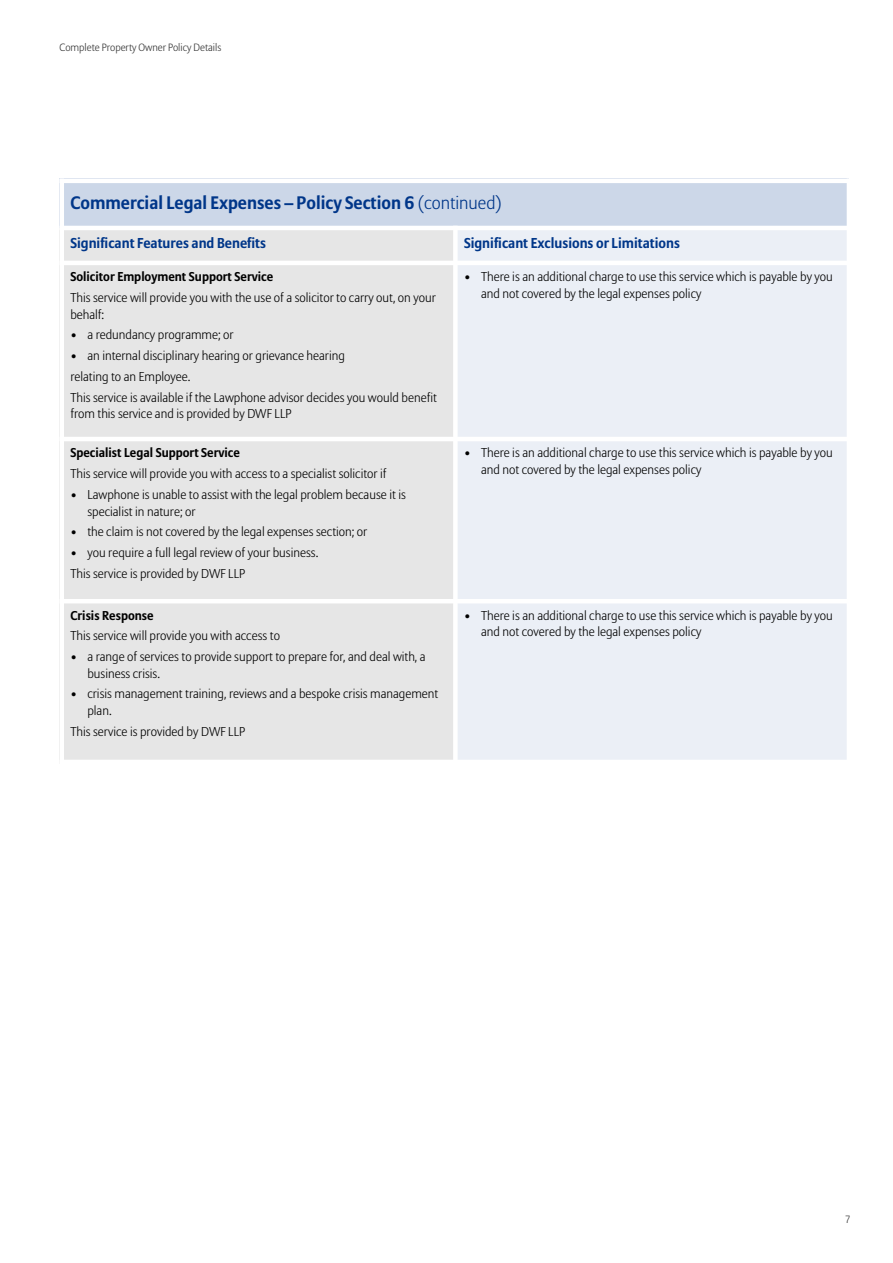
<style>
.page{position:relative;width:893px;height:1263px;background:#fff}
.page>*{position:absolute;margin:0;border:0;box-sizing:border-box;transform-origin:0 0}
.t1{font:700 18px "Allianz Sans";color:#003689}
.t2{font:700 14.25px "Allianz Sans";color:#003689}
.t3{font:300 12.75px/16.5px "Allianz Sans";color:#000}
.t4{font:700 12.75px "Allianz Sans";color:#000}
.t5{font:300 10.5px "Allianz Sans";color:#333}
.s1{font-weight:300}
</style>
<div class="page">
<div style="left:60px;top:179px;width:789px;height:49px;background:#ccd7e8"></div>
<div style="left:60px;top:228px;width:395px;height:35px;background:#e6e6e6"></div>
<div style="left:455px;top:228px;width:396px;height:35px;background:#ebeff6"></div>
<div style="left:60px;top:263px;width:395px;height:176px;background:#e6e6e6"></div>
<div style="left:455px;top:263px;width:396px;height:176px;background:#ebeff6"></div>
<div style="left:60px;top:439px;width:395px;height:162px;background:#e6e6e6"></div>
<div style="left:455px;top:439px;width:396px;height:162px;background:#ebeff6"></div>
<div style="left:60px;top:601px;width:395px;height:163px;background:#e6e6e6"></div>
<div style="left:455px;top:601px;width:396px;height:163px;background:#ebeff6"></div>
<hr style="left:60px;top:179px;width:4px;height:585px;background:#fff">
<div style="left:453px;top:226px;width:5px;height:538px;background:#fff"></div>
<hr style="left:847px;top:179px;width:4px;height:585px;background:#fff">
<hr style="left:60px;top:179px;width:791px;height:4px;background:#fff">
<hr style="left:60px;top:226px;width:791px;height:4px;background:#fff">
<hr style="left:60px;top:261px;width:791px;height:4px;background:#fff">
<hr style="left:60px;top:437px;width:791px;height:4px;background:#fff">
<hr style="left:60px;top:599px;width:791px;height:4px;background:#fff">
<hr style="left:60px;top:760px;width:791px;height:4px;background:#fff">
<p class="t5" style="left:60px;top:43px;width:163px">Complete Property Owner Policy Details</p>
<h1 class="t1" style="left:70px;top:196px;width:433px">Commercial Legal Expenses – Policy Section 6 <span class="s1">(continued)</span></h1>
<p class="t2" style="left:70px;top:237px;width:197px">Significant Features and Benefits</p>
<p class="t2" style="left:464px;top:237px;width:217px">Significant Exclusions or Limitations</p>
<p class="t4" style="left:70px;top:272px;width:204px">Solicitor Employment Support Service</p>
<p class="t3" style="left:70px;top:290px;width:367px">This service will provide you with the use of a solicitor to carry out, on your behalf:</p>
<p class="t3" style="left:70px;top:328px;width:165px">• a redundancy programme; or</p>
<p class="t3" style="left:70px;top:346px;width:368px;line-height:20.7px">• an internal disciplinary hearing or grievance hearing<br>relating to an Employee.<br>This service is available if the Lawphone advisor decides you would benefit</p>
<p class="t3" style="left:70px;top:406px;width:223px">from this service and is provided by DWF LLP</p>
<p class="t3" style="left:481px;top:270px;width:353px;text-indent:-17px">• There is an additional charge to use this service which is payable by you and not covered by the legal expenses policy</p>
<p class="t4" style="left:70px;top:448px;width:171px">Specialist Legal Support Service</p>
<p class="t3" style="left:70px;top:467px;width:318px">This service will provide you with access to a specialist solicitor if</p>
<p class="t3" style="left:87px;top:487px;width:320px;text-indent:-17px">• Lawphone is unable to assist with the legal problem because it is specialist in nature; or</p>
<p class="t3" style="left:70px;top:525px;width:298px">• the claim is not covered by the legal expenses section; or</p>
<p class="t3" style="left:70px;top:543px;width:249px;line-height:20.7px">• you require a full legal review of your business.<br>This service is provided by DWF LLP</p>
<p class="t4" style="left:70px;top:610px;width:85px">Crisis Response</p>
<p class="t3" style="left:70px;top:629px;width:211px">This service will provide you with access to</p>
<p class="t3" style="left:87px;top:649px;width:340px;text-indent:-17px">• a range of services to provide support to prepare for, and deal with, a business crisis.</p>
<p class="t3" style="left:87px;top:687px;width:352px;text-indent:-17px">• crisis management training, reviews and a bespoke crisis management plan.</p>
<p class="t3" style="left:70px;top:724px;width:176px">This service is provided by DWF LLP</p>
<p class="t3" style="left:481px;top:446px;width:353px;text-indent:-17px">• There is an additional charge to use this service which is payable by you and not covered by the legal expenses policy</p>
<p class="t3" style="left:481px;top:608px;width:353px;text-indent:-17px">• There is an additional charge to use this service which is payable by you and not covered by the legal expenses policy</p>
<p class="t5" style="left:845px;top:1215px;width:7px">7</p>
</div>
